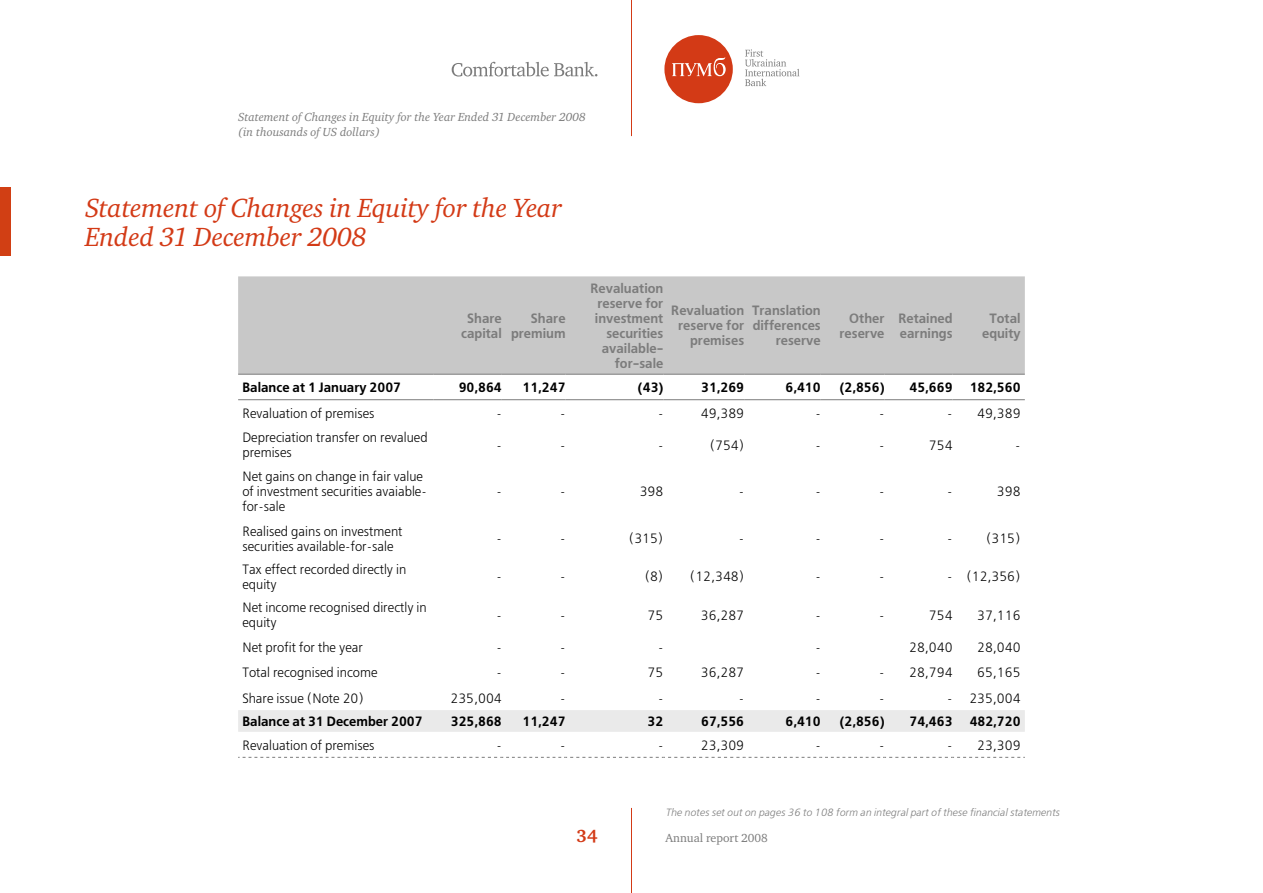
<style>
.page{position:relative;width:1263px;height:893px;background:#fff}
.page>*{position:absolute;margin:0;border:0;box-sizing:border-box;transform-origin:0 0}
.t1{font:italic 27px/28.5px "Charter C";letter-spacing:-.01em;color:#d33a16}
.t2{font:700 18px "Charter C";color:#d33a16}
.t3{font:13.5px/15px "Free Set C";color:#000;scale:.95 1}
.t4{font:700 13.5px/15px "Free Set C";color:#7c7c7c;text-align:right;scale:.95 1}
.t5{font:700 13.5px "Free Set C";color:#000;scale:.95 1}
.t6{font:italic 12px/15px "Charter C";color:#7c7c7c}
.t7{font:12px "Charter C";color:#7c7c7c}
.t8{font:italic 10.5px "Free Set C";color:#7c7c7c}
</style>
<div class="page">
<hr style="left:631px;top:0;width:1px;height:136px;background:#d33a16">
<hr style="left:631px;top:808px;width:1px;height:85px;background:#d33a16">
<div style="left:664px;top:35px;width:69px;height:68px;background:#d33a16;border-radius:50%"></div>
<svg style="left:672px;top:57px;width:54px;height:19px"></svg>
<svg style="left:745px;top:49px;width:54px;height:37px"></svg>
<svg style="left:452px;top:62px;width:145px;height:15px"></svg>
<div style="left:238px;top:276px;width:787px;height:98px;background:#c8c8c8"></div>
<div style="left:238px;top:710px;width:787px;height:22px;background:#eaeaea"></div>
<hr style="left:238px;top:374px;width:196px;height:1px;background:#7c7c7c">
<hr style="left:434px;top:374px;width:68px;height:1px;background:#7c7c7c">
<hr style="left:502px;top:374px;width:64px;height:1px;background:#7c7c7c">
<hr style="left:566px;top:374px;width:97px;height:1px;background:#7c7c7c">
<hr style="left:663px;top:374px;width:81px;height:1px;background:#7c7c7c">
<hr style="left:744px;top:374px;width:77px;height:1px;background:#7c7c7c">
<hr style="left:821px;top:374px;width:63px;height:1px;background:#7c7c7c">
<hr style="left:884px;top:374px;width:68px;height:1px;background:#7c7c7c">
<hr style="left:952px;top:374px;width:73px;height:1px;background:#7c7c7c">
<hr style="left:238px;top:399px;width:196px;height:1px;background:#7c7c7c">
<hr style="left:434px;top:399px;width:68px;height:1px;background:#7c7c7c">
<hr style="left:502px;top:399px;width:64px;height:1px;background:#7c7c7c">
<hr style="left:566px;top:399px;width:97px;height:1px;background:#7c7c7c">
<hr style="left:663px;top:399px;width:81px;height:1px;background:#7c7c7c">
<hr style="left:744px;top:399px;width:77px;height:1px;background:#7c7c7c">
<hr style="left:821px;top:399px;width:63px;height:1px;background:#7c7c7c">
<hr style="left:884px;top:399px;width:68px;height:1px;background:#7c7c7c">
<hr style="left:952px;top:399px;width:73px;height:1px;background:#7c7c7c">
<svg style="left:238px;top:757px;width:787px;height:1px"></svg>
<div style="left:0;top:187px;width:11px;height:68px;background:#d13f14"></div>
<p class="t6" style="left:238px;top:110px;width:349px">Statement of Changes in Equity for the Year Ended 31 December 2008 (in thousands of US dollars)</p>
<h1 class="t1" style="left:85px;top:195px;width:479px">Statement of Changes in Equity for the Year<br>Ended 31 December 2008</h1>
<p class="t4" style="left:461px;top:311px;width:44px;text-align:center">Share capital</p>
<p class="t4" style="left:511px;top:311px;width:59px">Share premium</p>
<p class="t4" style="left:590px;top:281px;width:78px">Revaluation reserve for investment securities available&shy;for-sale</p>
<p class="t4" style="left:671px;top:304px;width:78px">Revaluation reserve for premises</p>
<p class="t4" style="left:752px;top:304px;width:74px">Translation differences reserve</p>
<p class="t4" style="left:839px;top:311px;width:49px">Other reserve</p>
<p class="t4" style="left:898px;top:311px;width:59px;text-align:left">Retained earnings</p>
<p class="t4" style="left:982px;top:311px;width:42px;text-align:center">Total equity</p>
<p class="t5" style="left:242px;top:379px;width:169px">Balance at 1 January 2007</p>
<p class="t5" style="left:459px;top:379px;width:47px">90,864</p>
<p class="t5" style="left:522px;top:379px;width:47px">11,247</p>
<p class="t5" style="left:638px;top:379px;width:28px">(43)</p>
<p class="t5" style="left:701px;top:379px;width:47px">31,269</p>
<p class="t5" style="left:785px;top:379px;width:39px">6,410</p>
<p class="t5" style="left:840px;top:379px;width:49px">(2,856)</p>
<p class="t5" style="left:909px;top:379px;width:47px">45,669</p>
<p class="t5" style="left:970px;top:379px;width:55px">182,560</p>
<p class="t3" style="left:242px;top:406px;width:141px">Revaluation of premises</p>
<p class="t3" style="left:496px;top:406px;width:7px">-</p>
<p class="t3" style="left:560px;top:406px;width:7px">-</p>
<p class="t3" style="left:658px;top:406px;width:7px">-</p>
<p class="t3" style="left:701px;top:406px;width:47px">49,389</p>
<p class="t3" style="left:815px;top:406px;width:7px">-</p>
<p class="t3" style="left:879px;top:406px;width:7px">-</p>
<p class="t3" style="left:947px;top:406px;width:79px">- 49,389</p>
<p class="t3" style="left:242px;top:430px;width:196px">Depreciation transfer on revalued premises</p>
<p class="t3" style="left:496px;top:438px;width:7px">-</p>
<p class="t3" style="left:560px;top:438px;width:7px">-</p>
<p class="t3" style="left:658px;top:438px;width:7px">-</p>
<p class="t3" style="left:710px;top:438px;width:38px">(754)</p>
<p class="t3" style="left:815px;top:438px;width:7px">-</p>
<p class="t3" style="left:879px;top:438px;width:7px">-</p>
<p class="t3" style="left:929px;top:438px;width:26px">754</p>
<p class="t3" style="left:1015px;top:438px;width:7px">-</p>
<p class="t3" style="left:242px;top:469px;width:196px">Net gains on change in fair value of investment securities avaiable&shy;for-sale</p>
<p class="t3" style="left:242px;top:524px;width:170px">Realised gains on investment securities available-for-sale</p>
<p class="t3" style="left:242px;top:562px;width:174px">Tax effect recorded directly in equity</p>
<p class="t3" style="left:242px;top:600px;width:196px">Net income recognised directly in equity</p>
<p class="t3" style="left:496px;top:484px;width:7px">-</p>
<p class="t3" style="left:560px;top:484px;width:7px">-</p>
<p class="t3" style="left:640px;top:484px;width:26px">398</p>
<p class="t3" style="left:739px;top:484px;width:7px">-</p>
<p class="t3" style="left:815px;top:484px;width:7px">-</p>
<p class="t3" style="left:879px;top:484px;width:7px">-</p>
<p class="t3" style="left:947px;top:484px;width:7px">-</p>
<p class="t3" style="left:997px;top:484px;width:26px">398</p>
<p class="t3" style="left:496px;top:531px;width:7px">-</p>
<p class="t3" style="left:560px;top:531px;width:7px">-</p>
<p class="t3" style="left:629px;top:531px;width:38px">(315)</p>
<p class="t3" style="left:739px;top:531px;width:7px">-</p>
<p class="t3" style="left:815px;top:531px;width:7px">-</p>
<p class="t3" style="left:879px;top:531px;width:7px">-</p>
<p class="t3" style="left:947px;top:531px;width:7px">-</p>
<p class="t3" style="left:986px;top:531px;width:38px">(315)</p>
<p class="t3" style="left:496px;top:569px;width:7px">-</p>
<p class="t3" style="left:560px;top:569px;width:7px">-</p>
<p class="t3" style="left:645px;top:569px;width:106px">(8) (12,348)</p>
<p class="t3" style="left:815px;top:569px;width:7px">-</p>
<p class="t3" style="left:879px;top:569px;width:7px">-</p>
<p class="t3" style="left:947px;top:569px;width:79px">- (12,356)</p>
<p class="t3" style="left:496px;top:608px;width:7px">-</p>
<p class="t3" style="left:560px;top:608px;width:7px">-</p>
<p class="t3" style="left:648px;top:608px;width:18px">75</p>
<p class="t3" style="left:701px;top:608px;width:47px">36,287</p>
<p class="t3" style="left:815px;top:608px;width:7px">-</p>
<p class="t3" style="left:879px;top:608px;width:7px">-</p>
<p class="t3" style="left:929px;top:608px;width:26px">754</p>
<p class="t3" style="left:977px;top:608px;width:47px">37,116</p>
<p class="t3" style="left:242px;top:640px;width:129px">Net profit for the year</p>
<p class="t3" style="left:496px;top:640px;width:7px">-</p>
<p class="t3" style="left:560px;top:640px;width:7px">-</p>
<p class="t3" style="left:658px;top:640px;width:7px">-</p>
<p class="t3" style="left:815px;top:640px;width:7px">-</p>
<p class="t3" style="left:909px;top:640px;width:47px">28,040</p>
<p class="t3" style="left:977px;top:640px;width:47px">28,040</p>
<p class="t3" style="left:242px;top:665px;width:144px">Total recognised income</p>
<p class="t3" style="left:496px;top:665px;width:7px">-</p>
<p class="t3" style="left:560px;top:665px;width:7px">-</p>
<p class="t3" style="left:648px;top:665px;width:18px">75</p>
<p class="t3" style="left:701px;top:665px;width:47px">36,287</p>
<p class="t3" style="left:815px;top:665px;width:7px">-</p>
<p class="t3" style="left:879px;top:665px;width:79px">- 28,794</p>
<p class="t3" style="left:977px;top:665px;width:47px">65,165</p>
<p class="t3" style="left:242px;top:691px;width:129px">Share issue (Note 20)</p>
<p class="t3" style="left:450px;top:691px;width:55px">235,004</p>
<p class="t3" style="left:560px;top:691px;width:7px">-</p>
<p class="t3" style="left:658px;top:691px;width:7px">-</p>
<p class="t3" style="left:739px;top:691px;width:7px">-</p>
<p class="t3" style="left:815px;top:691px;width:7px">-</p>
<p class="t3" style="left:879px;top:691px;width:7px">-</p>
<p class="t3" style="left:947px;top:691px;width:79px">- 235,004</p>
<p class="t5" style="left:242px;top:713px;width:191px">Balance at 31 December 2007</p>
<p class="t5" style="left:451px;top:713px;width:55px">325,868</p>
<p class="t5" style="left:522px;top:713px;width:47px">11,247</p>
<p class="t5" style="left:648px;top:713px;width:18px">32</p>
<p class="t5" style="left:701px;top:713px;width:47px">67,556</p>
<p class="t5" style="left:785px;top:713px;width:39px">6,410</p>
<p class="t5" style="left:840px;top:713px;width:49px">(2,856)</p>
<p class="t5" style="left:909px;top:713px;width:47px">74,463</p>
<p class="t5" style="left:970px;top:713px;width:55px">482,720</p>
<p class="t3" style="left:242px;top:738px;width:141px">Revaluation of premises</p>
<p class="t3" style="left:496px;top:738px;width:7px">-</p>
<p class="t3" style="left:560px;top:738px;width:7px">-</p>
<p class="t3" style="left:658px;top:738px;width:7px">-</p>
<p class="t3" style="left:701px;top:738px;width:47px">23,309</p>
<p class="t3" style="left:815px;top:738px;width:7px">-</p>
<p class="t3" style="left:879px;top:738px;width:7px">-</p>
<p class="t3" style="left:947px;top:738px;width:79px">- 23,309</p>
<p class="t8" style="left:665px;top:806px;width:396px">The notes set out on pages 36 to 108 form an integral part of these financial statements</p>
<h2 class="t2" style="left:576px;top:826px;width:23px">34</h2>
<p class="t7" style="left:665px;top:831px;width:104px">Annual report 2008</p>
</div>
